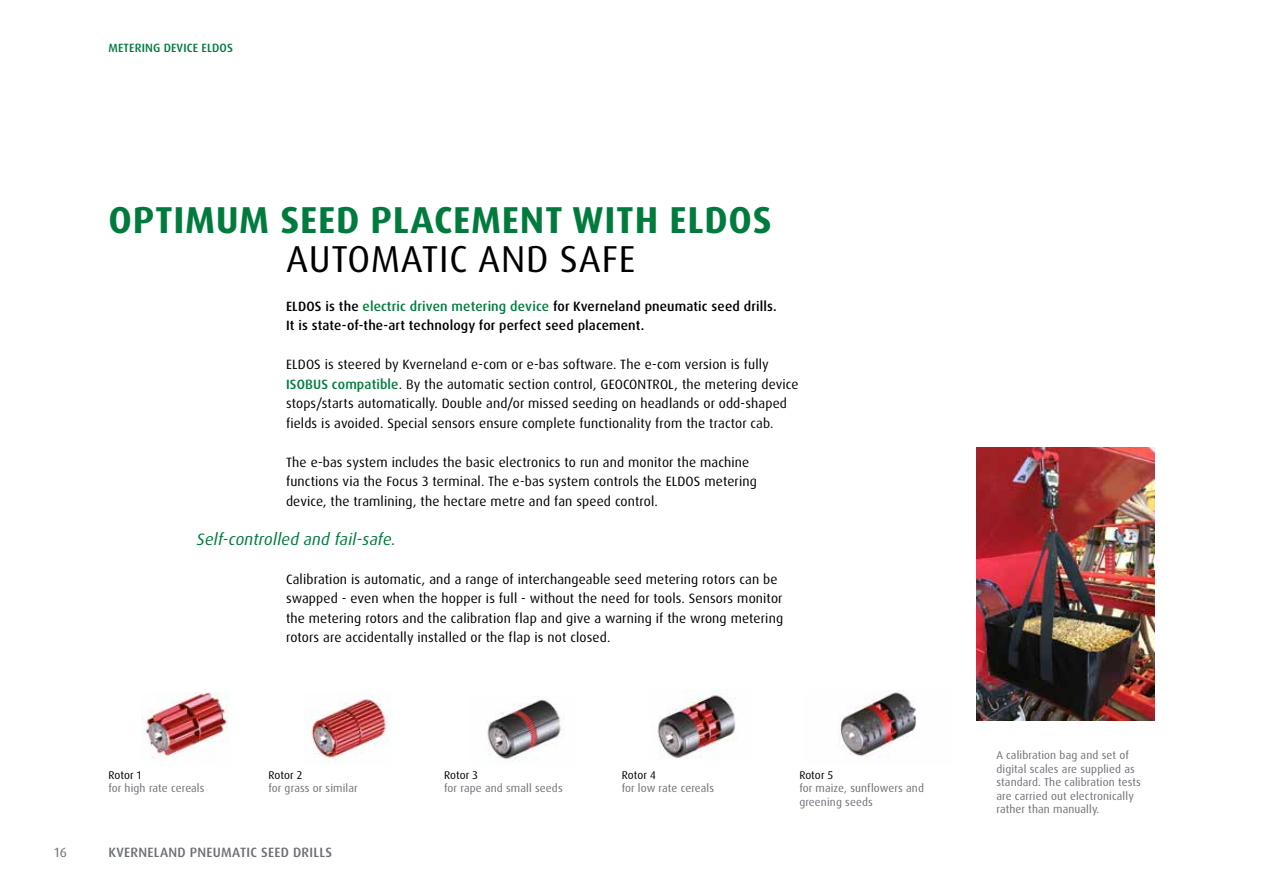
<style>
.page{position:relative;width:1263px;height:893px;background:#fff}
.page>*{position:absolute;margin:0;border:0;box-sizing:border-box;transform-origin:0 0}
.t1{font:700 37.5px "Dax Pro";letter-spacing:.02em;color:#007b3d}
.t2{font:37.5px "Dax Pro";letter-spacing:.02em;color:#000}
.t3{font:italic 16.5px "Dax Pro";letter-spacing:.01em;color:#007b3d}
.t4{font:13.5px/19.5px "Dax Pro";letter-spacing:.01em;color:#000}
.t5{font:500 13.5px/19.5px "Dax Pro";letter-spacing:.01em;color:#000}
.t6{font:500 13.5px "Dax Pro";letter-spacing:.02em;color:#6d6f76}
.t7{font:13.5px "Dax Pro";color:#6d6f76}
.t8{font:500 12px "Dax Pro";letter-spacing:.01em;color:#007b3d}
.t9{font:11.25px/13.5px "Dax Pro";letter-spacing:.01em;color:#6d6f76}
.t10{font:11.25px "Dax Pro";letter-spacing:.005em;color:#000}
.s1{color:#007b3d}
.s2{font-weight:500;color:#007b3d}
</style>
<div class="page">
<img style="left:977px;top:447px;width:177px;height:273px">
<img style="left:838px;top:690px;width:78px;height:68px">
<img style="left:142px;top:692px;width:87px;height:67px">
<img style="left:305px;top:693px;width:85px;height:68px">
<img style="left:487px;top:699px;width:76px;height:60px">
<img style="left:657px;top:689px;width:80px;height:70px">
<p class="t8" style="left:108px;top:40px;width:126px">METERING DEVICE ELDOS</p>
<h1 class="t1" style="left:109px;top:195px;width:664px">OPTIMUM SEED PLACEMENT WITH ELDOS</h1>
<h1 class="t2" style="left:286px;top:234px;width:351px">AUTOMATIC AND SAFE</h1>
<p class="t5" style="left:286px;top:296px;width:492px">ELDOS is the <span class="s1">electric driven metering device</span> for Kverneland pneumatic seed drills.<br>It is state-of-the-art technology for perfect seed placement.</p>
<p class="t4" style="left:286px;top:355px;width:514px">ELDOS is steered by Kverneland e-com or e-bas software. The e-com version is fully <span class="s2">ISOBUS compatible</span>. By the automatic section control, GEOCONTROL, the metering device stops/starts automatically. Double and/or missed seeding on headlands or odd-shaped fields is avoided. Special sensors ensure complete functionality from the tractor cab.</p>
<p class="t4" style="left:286px;top:452px;width:472px">The e-bas system includes the basic electronics to run and monitor the machine functions via the Focus 3 terminal. The e-bas system controls the ELDOS metering device, the tramlining, the hectare metre and fan speed control.</p>
<p class="t3" style="left:197px;top:528px;width:201px">Self-controlled and fail-safe.</p>
<p class="t4" style="left:286px;top:569px;width:499px">Calibration is automatic, and a range of interchangeable seed metering rotors can be swapped - even when the hopper is full - without the need for tools. Sensors monitor the metering rotors and the calibration flap and give a warning if the wrong metering rotors are accidentally installed or the flap is not closed.</p>
<p class="t10" style="left:108px;top:767px;width:34px">Rotor 1</p>
<p class="t9" style="left:108px;top:781px;width:98px">for high rate cereals</p>
<p class="t10" style="left:268px;top:767px;width:35px">Rotor 2</p>
<p class="t9" style="left:268px;top:781px;width:91px">for grass or similar</p>
<p class="t7" style="left:54px;top:843px;width:14px">16</p>
<p class="t6" style="left:108px;top:843px;width:225px">KVERNELAND PNEUMATIC SEED DRILLS</p>
<p class="t10" style="left:444px;top:767px;width:35px">Rotor 3</p>
<p class="t9" style="left:444px;top:781px;width:120px">for rape and small seeds</p>
<p class="t10" style="left:622px;top:767px;width:36px">Rotor 4</p>
<p class="t9" style="left:622px;top:781px;width:94px">for low rate cereals</p>
<p class="t10" style="left:799px;top:767px;width:35px">Rotor 5</p>
<p class="t9" style="left:799px;top:781px;width:126px">for maize, sunflowers and greening seeds</p>
<p class="t9" style="left:996px;top:748px;width:146px">A calibration bag and set of digital scales are supplied as standard. The calibration tests are carried out electronically rather than manually.</p>
</div>
